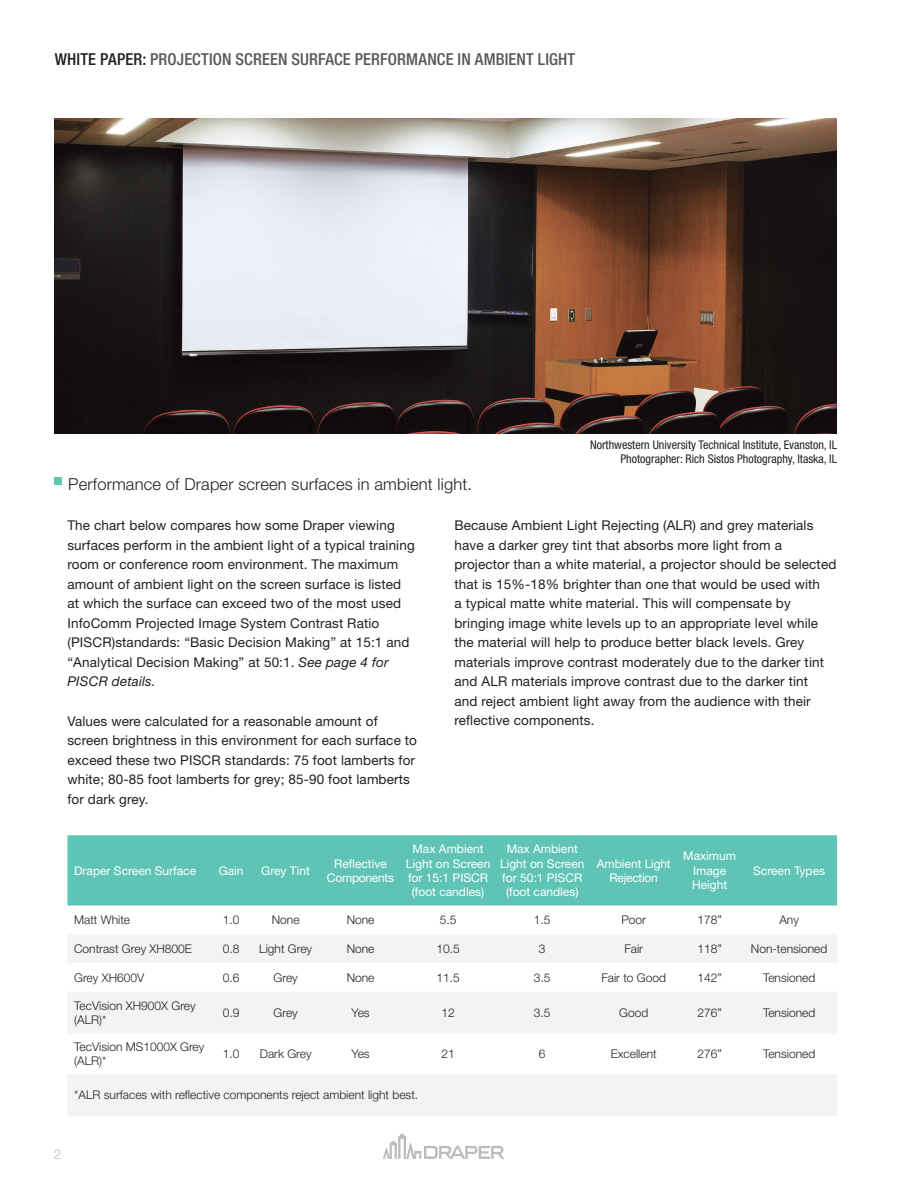
<style>
.page{position:relative;width:918px;height:1188px;background:#fff}
.page>*{position:absolute;margin:0;border:0;box-sizing:border-box;transform-origin:0 0}
.t1{font:500 condensed 16.5px "Helvetica Neue LT Std";letter-spacing:.01em;color:#57585a}
.t2{font:300 16.5px "Helvetica Neue LT Std";letter-spacing:.01em;color:#231f20}
.t3{font:13.5px/19.5px "Helvetica Neue LT Std";letter-spacing:.01em;color:#231f20}
.t4{font:300 13.5px "Helvetica Neue LT Std";color:#bcbdc0}
.t5{font:300 12px/14.4px "Helvetica Neue LT Std";color:#231f20}
.t6{font:12px/14.4px "Helvetica Neue LT Std";color:#fff;text-align:center}
.t7{font:condensed 12px/14.4px "Helvetica Neue LT Std";color:#231f20;text-align:right}
.t8{font:12px/14.4px "Helvetica Neue LT Std";letter-spacing:-.02em;color:#fff;text-align:center}
.s1{color:#231f20}
.s2{font-style:italic}
</style>
<div class="page">
<img style="left:55px;top:119px;width:782px;height:314px">
<div style="left:55px;top:477px;width:7px;height:7px;background:#5fc4b6"></div>
<div style="left:67px;top:835px;width:770px;height:71px;background:#5fc4b6"></div>
<svg style="left:68px;top:935px;width:769px;height:181px;fill:#f2f3f4"></svg>
<svg style="left:383px;top:1133px;width:121px;height:26px"></svg>
<p class="t1" style="left:55px;top:49px;width:522px"><span class="s1">WHITE PAPER:</span> PROJECTION SCREEN SURFACE PERFORMANCE IN AMBIENT LIGHT</p>
<p class="t2" style="left:68px;top:474px;width:405px">Performance of Draper screen surfaces in ambient light.</p>
<p class="t7" style="left:590px;top:437px;width:248px">Northwestern University Technical Institute, Evanston, IL<br>Photographer: Rich Sistos Photography, Itaska, IL</p>
<p class="t3" style="left:67px;top:515px;width:349px">The chart below compares how some Draper viewing surfaces perform in the ambient light of a typical training room or conference room environment. The maximum amount of ambient light on the screen surface is listed at which the surface can exceed two of the most used InfoComm Projected Image System Contrast Ratio (PISCR)standards: “Basic Decision Making” at 15:1 and “Analytical Decision Making” at 50:1. <span class="s2">See page 4 for PISCR details.</span></p>
<p class="t3" style="left:67px;top:711px;width:351px">Values were calculated for a reasonable amount of screen brightness in this environment for each surface to exceed these two PISCR standards: 75 foot lamberts for white; 80-85 foot lamberts for grey; 85-90 foot lamberts for dark grey.</p>
<p class="t3" style="left:454px;top:515px;width:383px">Because Ambient Light Rejecting (ALR) and grey materials have a darker grey tint that absorbs more light from a projector than a white material, a projector should be selected that is 15%-18% brighter than one that would be used with<br>a typical matte white material. This will compensate by bringing image white levels up to an appropriate level while the material will help to produce better black levels. Grey materials improve contrast moderately due to the darker tint and ALR materials improve contrast due to the darker tint<br>and reject ambient light away from the audience with their reflective components.</p>
<p class="t6" style="left:74px;top:863px;width:124px">Draper Screen Surface</p>
<p class="t6" style="left:219px;top:863px;width:26px">Gain</p>
<p class="t6" style="left:261px;top:863px;width:50px">Grey Tint</p>
<p class="t8" style="left:327px;top:856px;width:69px">Reflective<br>Components</p>
<p class="t6" style="left:406px;top:841px;width:86px">Max Ambient<br>Light on Screen for 15:1 PISCR (foot candles)</p>
<p class="t6" style="left:500px;top:841px;width:86px">Max Ambient<br>Light on Screen for 50:1 PISCR (foot candles)</p>
<p class="t8" style="left:597px;top:856px;width:75px">Ambient Light<br>Rejection</p>
<p class="t6" style="left:683px;top:849px;width:54px">Maximum<br>Image<br>Height</p>
<p class="t6" style="left:753px;top:863px;width:74px">Screen Types</p>
<p class="t5" style="left:74px;top:913px;width:57px">Matt White</p>
<p class="t5" style="left:223px;top:913px;width:18px">1.0</p>
<p class="t5" style="left:272px;top:913px;width:29px">None</p>
<p class="t5" style="left:347px;top:913px;width:29px">None</p>
<p class="t5" style="left:440px;top:913px;width:18px">5.5</p>
<p class="t5" style="left:534px;top:913px;width:18px">1.5</p>
<p class="t5" style="left:621px;top:913px;width:26px">Poor</p>
<p class="t5" style="left:697px;top:913px;width:26px">178”</p>
<p class="t5" style="left:779px;top:913px;width:21px">Any</p>
<p class="t5" style="left:74px;top:941px;width:119px">Contrast Grey XH800E</p>
<p class="t5" style="left:223px;top:941px;width:18px">0.8</p>
<p class="t5" style="left:259px;top:941px;width:54px">Light Grey</p>
<p class="t5" style="left:347px;top:941px;width:29px">None</p>
<p class="t5" style="left:436px;top:941px;width:25px">10.5</p>
<p class="t5" style="left:539px;top:941px;width:8px">3</p>
<p class="t5" style="left:624px;top:941px;width:20px">Fair</p>
<p class="t5" style="left:697px;top:941px;width:26px">118”</p>
<p class="t5" style="left:751px;top:941px;width:78px">Non-tensioned</p>
<p class="t5" style="left:74px;top:970px;width:72px">Grey XH600V</p>
<p class="t5" style="left:223px;top:970px;width:18px">0.6</p>
<p class="t5" style="left:274px;top:970px;width:26px">Grey</p>
<p class="t5" style="left:347px;top:970px;width:29px">None</p>
<p class="t5" style="left:436px;top:970px;width:25px">11.5</p>
<p class="t5" style="left:534px;top:970px;width:18px">3.5</p>
<p class="t5" style="left:601px;top:970px;width:66px">Fair to Good</p>
<p class="t5" style="left:697px;top:970px;width:26px">142”</p>
<p class="t5" style="left:763px;top:970px;width:54px">Tensioned</p>
<p class="t5" style="left:74px;top:998px;width:123px">TecVision XH900X Grey (ALR)*</p>
<p class="t5" style="left:223px;top:1005px;width:18px">0.9</p>
<p class="t5" style="left:274px;top:1005px;width:26px">Grey</p>
<p class="t5" style="left:351px;top:1005px;width:20px">Yes</p>
<p class="t5" style="left:441px;top:1005px;width:15px">12</p>
<p class="t5" style="left:534px;top:1005px;width:18px">3.5</p>
<p class="t5" style="left:619px;top:1005px;width:31px">Good</p>
<p class="t5" style="left:697px;top:1005px;width:26px">276”</p>
<p class="t5" style="left:763px;top:1005px;width:54px">Tensioned</p>
<p class="t5" style="left:74px;top:1039px;width:132px">TecVision MS1000X Grey (ALR)*</p>
<p class="t5" style="left:223px;top:1046px;width:18px">1.0</p>
<p class="t5" style="left:260px;top:1046px;width:53px">Dark Grey</p>
<p class="t5" style="left:351px;top:1046px;width:20px">Yes</p>
<p class="t5" style="left:441px;top:1046px;width:15px">21</p>
<p class="t5" style="left:539px;top:1046px;width:8px">6</p>
<p class="t5" style="left:611px;top:1046px;width:48px">Excellent</p>
<p class="t5" style="left:697px;top:1046px;width:26px">276”</p>
<p class="t5" style="left:763px;top:1046px;width:54px">Tensioned</p>
<p class="t5" style="left:74px;top:1088px;width:346px">*ALR surfaces with reflective components reject ambient light best.</p>
<p class="t4" style="left:54px;top:1146px;width:9px">2</p>
</div>
